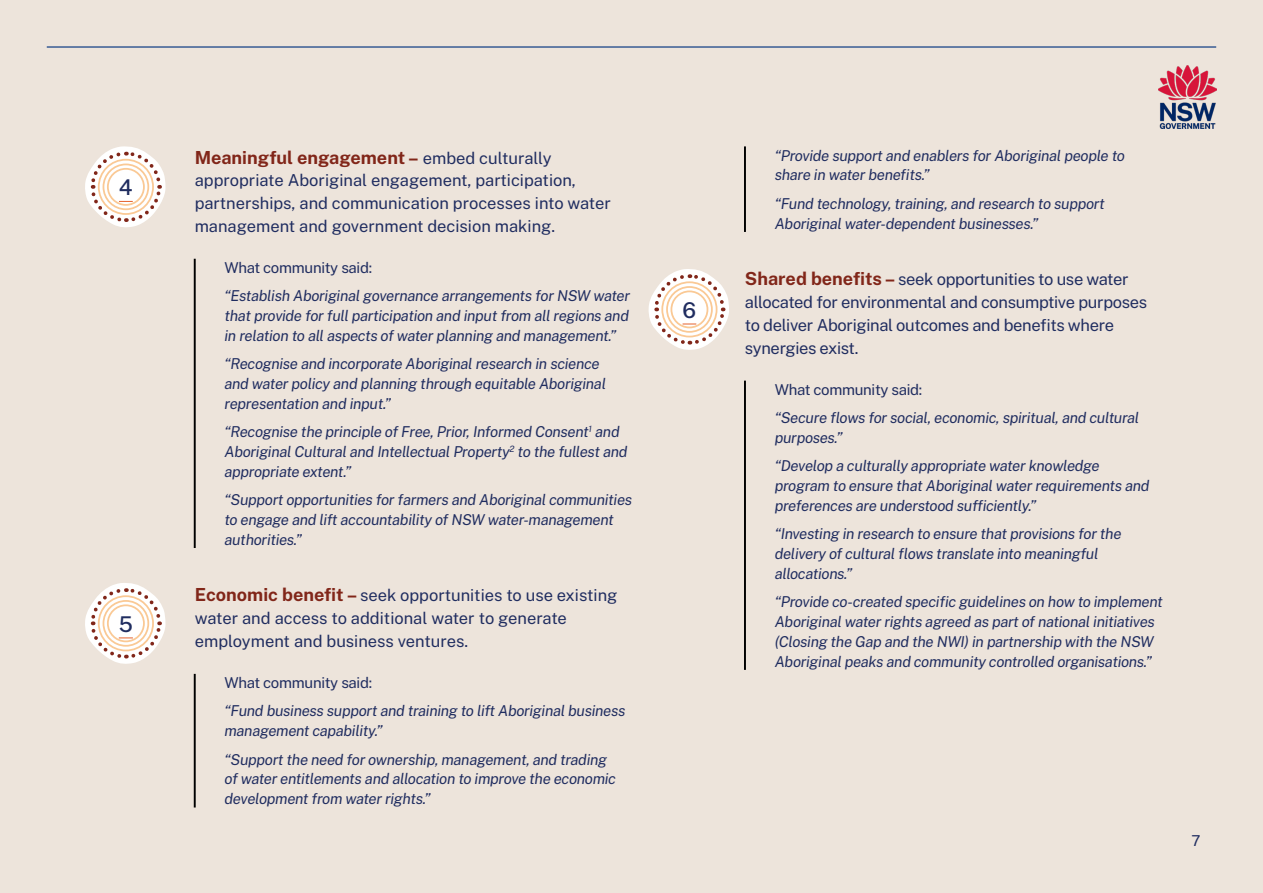
<style>
.page{position:relative;width:1263px;height:893px;background:#ede4db}
.page>*{position:absolute;margin:0;border:0;box-sizing:border-box;transform-origin:0 0}
.t1{font:500 21.75px "Public Sans";color:#202d60}
.Heading_6{font:700 18px "Public Sans";color:#812619}
.Heading_6-2{font:16.5px/22.8px "Public Sans";letter-spacing:-.005em;color:#202d60}
.t2{font:italic 15px/19.8px "Public Sans";letter-spacing:-.02em;color:#202d60}
.t3{font:15px "Public Sans";color:#202d60}
.s1{font-weight:400;font-size:16.5px;color:#202d60}
.s2{font-style:normal}
.s3{font-weight:700;font-size:18px;color:#812619}
</style>
<div class="page">
<hr style="left:744px;top:146px;width:2px;height:86px;background:#000">
<hr style="left:744px;top:381px;width:2px;height:289px;background:#000">
<svg style="left:85px;top:146px;width:81px;height:81px"></svg>
<svg style="left:85px;top:583px;width:81px;height:81px"></svg>
<svg style="left:648px;top:269px;width:81px;height:81px"></svg>
<hr style="left:194px;top:259px;width:2px;height:289px;background:#000">
<hr style="left:194px;top:674px;width:2px;height:133px;background:#000">
<hr style="left:47px;top:46px;width:1169px;height:2px;background:#00317d">
<img style="left:1159px;top:66px;width:57px;height:62px">
<p class="t1" style="left:119px;top:172px;width:15px">4</p>
<p class="t1" style="left:119px;top:608px;width:16px">5</p>
<p class="Heading_6" style="left:195px;top:144px;width:359px">Meaningful engagement – <span class="s1">embed culturally</span></p>
<p class="Heading_6-2" style="left:195px;top:168px;width:418px">appropriate Aboriginal engagement, participation, partnerships, and communication processes into water management and government decision making.</p>
<p class="t2" style="left:224px;top:253px;width:407px;line-height:28.3px"><span class="s2">What community said:<br></span>“Establish Aboriginal governance arrangements for NSW water</p>
<p class="t2" style="left:224px;top:305px;width:406px">that provide for full participation and input from all regions and in relation to all aspects of water planning and management.”</p>
<p class="t2" style="left:224px;top:353px;width:383px">“Recognise and incorporate Aboriginal research in science and water policy and planning through equitable Aboriginal representation and input.”</p>
<p class="t2" style="left:224px;top:421px;width:397px">“Recognise the principle of Free, Prior, Informed Consent<sup>1</sup> and</p>
<p class="t2" style="left:224px;top:441px;width:404px">Aboriginal Cultural and Intellectual Property<sup>2</sup> to the fullest and appropriate extent.”</p>
<p class="t2" style="left:224px;top:489px;width:409px">“Support opportunities for farmers and Aboriginal communities to engage and lift accountability of NSW water-management authorities.”</p>
<p class="Heading_6-2" style="left:195px;top:583px;width:424px"><span class="s3">Economic benefit –</span> seek opportunities to use existing water and access to additional water to generate employment and business ventures.</p>
<p class="t2" style="left:224px;top:668px;width:402px;line-height:28.3px"><span class="s2">What community said:<br></span>“Fund business support and training to lift Aboriginal business</p>
<p class="t2" style="left:224px;top:716px;width:384px;line-height:28.3px">management capability.”<br>“Support the need for ownership, management, and trading</p>
<p class="t2" style="left:224px;top:768px;width:393px">of water entitlements and allocation to improve the economic development from water rights.”</p>
<p class="t1" style="left:682px;top:294px;width:15px">6</p>
<p class="t2" style="left:775px;top:145px;width:352px">“Provide support and enablers for Aboriginal people to share in water benefits.”</p>
<p class="t2" style="left:775px;top:193px;width:332px">“Fund technology, training, and research to support<br>Aboriginal water-dependent businesses.”</p>
<p class="Heading_6-2" style="left:745px;top:267px;width:404px"><span class="s3">Shared benefits –</span> seek opportunities to use water allocated for environmental and consumptive purposes to deliver Aboriginal outcomes and benefits where synergies exist.</p>
<p class="t2" style="left:775px;top:375px;width:366px;line-height:28.3px"><span class="s2">What community said:<br></span>“Secure flows for social, economic, spiritual, and cultural</p>
<p class="t2" style="left:775px;top:423px;width:326px;line-height:28.3px">purposes.”<br>“Develop a culturally appropriate water knowledge</p>
<p class="t2" style="left:775px;top:475px;width:376px">program to ensure that Aboriginal water requirements and preferences are understood sufficiently.”</p>
<p class="t2" style="left:775px;top:523px;width:348px">“Investing in research to ensure that provisions for the delivery of cultural flows translate into meaningful allocations.”</p>
<p class="t2" style="left:775px;top:591px;width:390px">“Provide co-created specific guidelines on how to implement Aboriginal water rights agreed as part of national initiatives (Closing the Gap and the NWI) in partnership with the NSW Aboriginal peaks and community controlled organisations.”</p>
<p class="t3" style="left:1191px;top:830px;width:10px">7</p>
</div>
